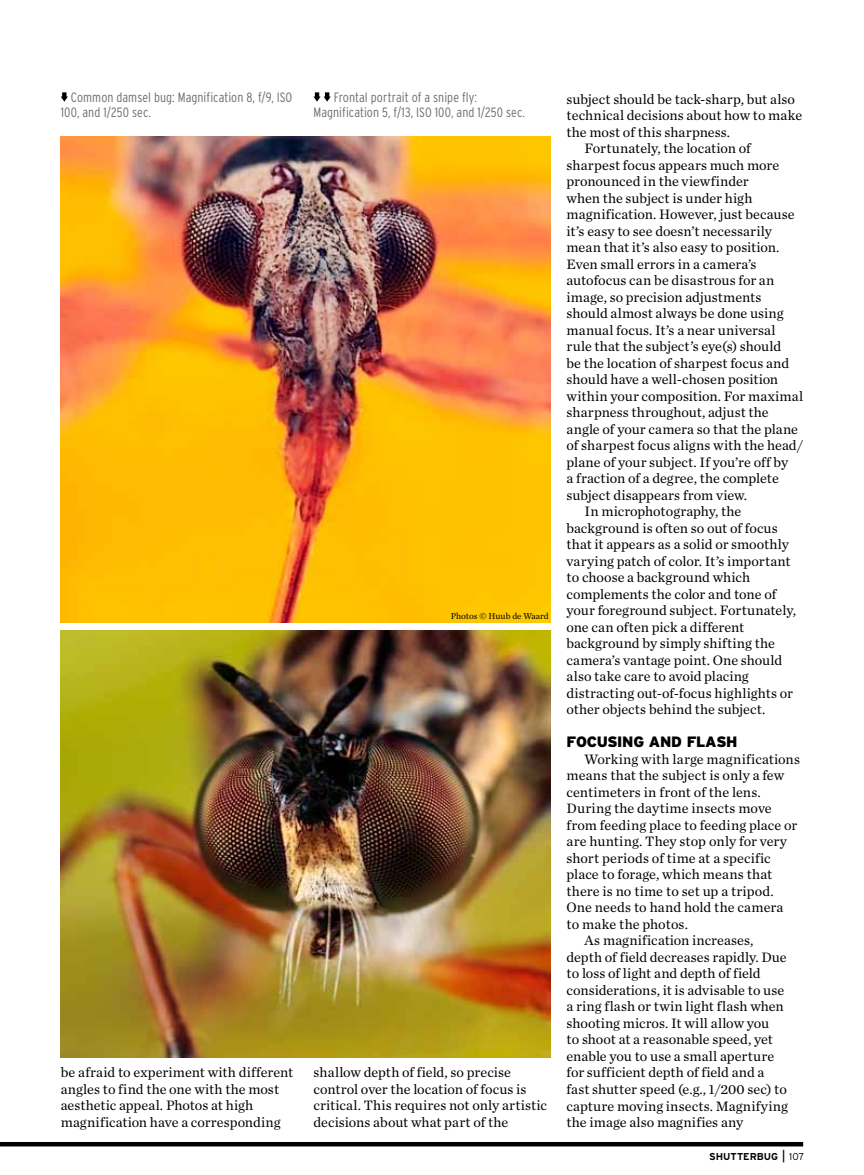
<style>
.page{position:relative;width:864px;height:1175px;background:#fff}
.page>*{position:absolute;margin:0;border:0;box-sizing:border-box;transform-origin:0 0}
.t1{font:900 15px "Interstate";letter-spacing:-.02em;color:#000}
.t2{font:14.25px/16.5px "Chronicle Text O1";letter-spacing:.005em;color:#000}
.t3{font:300 condensed 13.5px/15px "Interstate";letter-spacing:.005em;color:#6d6e71}
.t4{font:700 10.05px "Interstate";color:#000}
.t5{font:9px "Chronicle Text O1";color:#000}
.s1{font-weight:400;font-stretch:condensed;font-size:12.75px}
.s2{font-weight:300}
</style>
<div class="page">
<hr style="left:0;top:1142px;width:803px;height:4px;background:#000">
<svg style="left:61px;top:92px;width:7px;height:10px"></svg>
<svg style="left:313px;top:92px;width:18px;height:10px"></svg>
<img style="left:61px;top:136px;width:489px;height:486px">
<img style="left:61px;top:631px;width:489px;height:426px">
<p class="t3" style="left:61px;top:89px;width:233px;text-indent:10px">Common damsel bug: Magnification 8, f/9, ISO<br>100, and 1/250 sec.</p>
<p class="t3" style="left:313px;top:89px;width:213px;text-indent:20px">Frontal portrait of a snipe fly:<br>Magnification 5, f/13, ISO 100, and 1/250 sec.</p>
<p class="t2" style="left:567px;top:90px;width:230px">subject should be tack-sharp, but also</p>
<p class="t2" style="left:567px;top:107px;width:237px">technical decisions about how to make</p>
<p class="t2" style="left:567px;top:123px;width:165px">the most of this sharpness.</p>
<p class="t2" style="left:585px;top:140px;width:168px">Fortunately, the location of</p>
<p class="t2" style="left:567px;top:156px;width:214px">sharpest focus appears much more</p>
<p class="t2" style="left:567px;top:173px;width:184px">pronounced in the viewfinder</p>
<p class="t2" style="left:567px;top:189px;width:187px">when the subject is under high</p>
<p class="t2" style="left:567px;top:206px;width:230px">magnification. However, just because</p>
<p class="t2" style="left:567px;top:222px;width:207px">it’s easy to see doesn’t necessarily</p>
<p class="t2" style="left:567px;top:239px;width:215px">mean that it’s also easy to position.</p>
<p class="t2" style="left:567px;top:255px;width:192px">Even small errors in a camera’s</p>
<p class="t2" style="left:567px;top:272px;width:209px">autofocus can be disastrous for an</p>
<p class="t2" style="left:567px;top:288px;width:196px">image, so precision adjustments</p>
<p class="t2" style="left:567px;top:305px;width:218px">should almost always be done using</p>
<p class="t2" style="left:567px;top:321px;width:211px">manual focus. It’s a near universal</p>
<p class="t2" style="left:567px;top:338px;width:216px">rule that the subject’s eye(s) should</p>
<p class="t2" style="left:567px;top:354px;width:224px">be the location of sharpest focus and</p>
<p class="t2" style="left:567px;top:371px;width:213px">should have a well-chosen position</p>
<p class="t2" style="left:567px;top:387px;width:238px">within your composition. For maximal</p>
<p class="t2" style="left:567px;top:404px;width:204px">sharpness throughout, adjust the</p>
<p class="t2" style="left:567px;top:420px;width:233px">angle of your camera so that the plane</p>
<p class="t2" style="left:567px;top:437px;width:238px">of sharpest focus aligns with the head/</p>
<p class="t2" style="left:567px;top:453px;width:223px">plane of your subject. If you’re off by</p>
<p class="t2" style="left:567px;top:470px;width:214px">a fraction of a degree, the complete</p>
<p class="t2" style="left:567px;top:486px;width:182px">subject disappears from view.</p>
<p class="t2" style="left:585px;top:503px;width:158px">In microphotography, the</p>
<p class="t2" style="left:567px;top:519px;width:213px">background is often so out of focus</p>
<p class="t2" style="left:567px;top:536px;width:224px">that it appears as a solid or smoothly</p>
<p class="t2" style="left:567px;top:552px;width:226px">varying patch of color. It’s important</p>
<p class="t2" style="left:567px;top:569px;width:185px">to choose a background which</p>
<p class="t2" style="left:567px;top:585px;width:211px">complements the color and tone of</p>
<p class="t2" style="left:567px;top:602px;width:231px">your foreground subject. Fortunately,</p>
<p class="t2" style="left:567px;top:618px;width:179px">one can often pick a different</p>
<p class="t2" style="left:567px;top:635px;width:210px">background by simply shifting the</p>
<p class="t2" style="left:567px;top:651px;width:217px">camera’s vantage point. One should</p>
<p class="t2" style="left:567px;top:668px;width:184px">also take care to avoid placing</p>
<p class="t2" style="left:567px;top:684px;width:228px">distracting out-of-focus highlights or</p>
<p class="t2" style="left:567px;top:701px;width:200px">other objects behind the subject.</p>
<p class="t1" style="left:567px;top:733px;width:173px">FOCUSING AND FLASH</p>
<p class="t2" style="left:585px;top:750px;width:217px">Working with large magnifications</p>
<p class="t2" style="left:567px;top:767px;width:219px">means that the subject is only a few</p>
<p class="t2" style="left:567px;top:783px;width:196px">centimeters in front of the lens.</p>
<p class="t2" style="left:567px;top:800px;width:207px">During the daytime insects move</p>
<p class="t2" style="left:567px;top:816px;width:232px">from feeding place to feeding place or</p>
<p class="t2" style="left:567px;top:833px;width:222px">are hunting. They stop only for very</p>
<p class="t2" style="left:567px;top:849px;width:206px">short periods of time at a specific</p>
<p class="t2" style="left:567px;top:866px;width:207px">place to forage, which means that</p>
<p class="t2" style="left:567px;top:882px;width:209px">there is no time to set up a tripod.</p>
<p class="t2" style="left:567px;top:899px;width:218px">One needs to hand hold the camera</p>
<p class="t2" style="left:567px;top:915px;width:123px">to make the photos.</p>
<p class="t2" style="left:585px;top:932px;width:170px">As magnification increases,</p>
<p class="t2" style="left:567px;top:948px;width:222px">depth of field decreases rapidly. Due</p>
<p class="t2" style="left:567px;top:965px;width:196px">to loss of light and depth of field</p>
<p class="t2" style="left:567px;top:981px;width:219px">considerations, it is advisable to use</p>
<p class="t2" style="left:567px;top:998px;width:219px">a ring flash or twin light flash when</p>
<p class="t2" style="left:567px;top:1014px;width:204px">shooting micros. It will allow you</p>
<p class="t2" style="left:567px;top:1031px;width:208px">to shoot at a reasonable speed, yet</p>
<p class="t2" style="left:567px;top:1047px;width:209px">enable you to use a small aperture</p>
<p class="t2" style="left:567px;top:1064px;width:199px">for sufficient depth of field and a</p>
<p class="t2" style="left:567px;top:1080px;width:222px">fast shutter speed (e.g., 1/200 sec) to</p>
<p class="t2" style="left:567px;top:1097px;width:223px">capture moving insects. Magnifying</p>
<p class="t2" style="left:567px;top:1113px;width:178px">the image also magnifies any</p>
<p class="t5" style="left:451px;top:611px;width:100px">Photos © Huub de Waard</p>
<p class="t2" style="left:61px;top:1064px;width:234px">be afraid to experiment with different angles to find the one with the most aesthetic appeal. Photos at high magnification have a corresponding</p>
<p class="t2" style="left:314px;top:1064px;width:235px">shallow depth of field, so precise control over the location of focus is critical. This requires not only artistic decisions about what part of the</p>
<p class="t4" style="left:709px;top:1150px;width:97px">SHUTTERBUG <span class="s1">|</span> <span class="s2">107</span></p>
</div>
